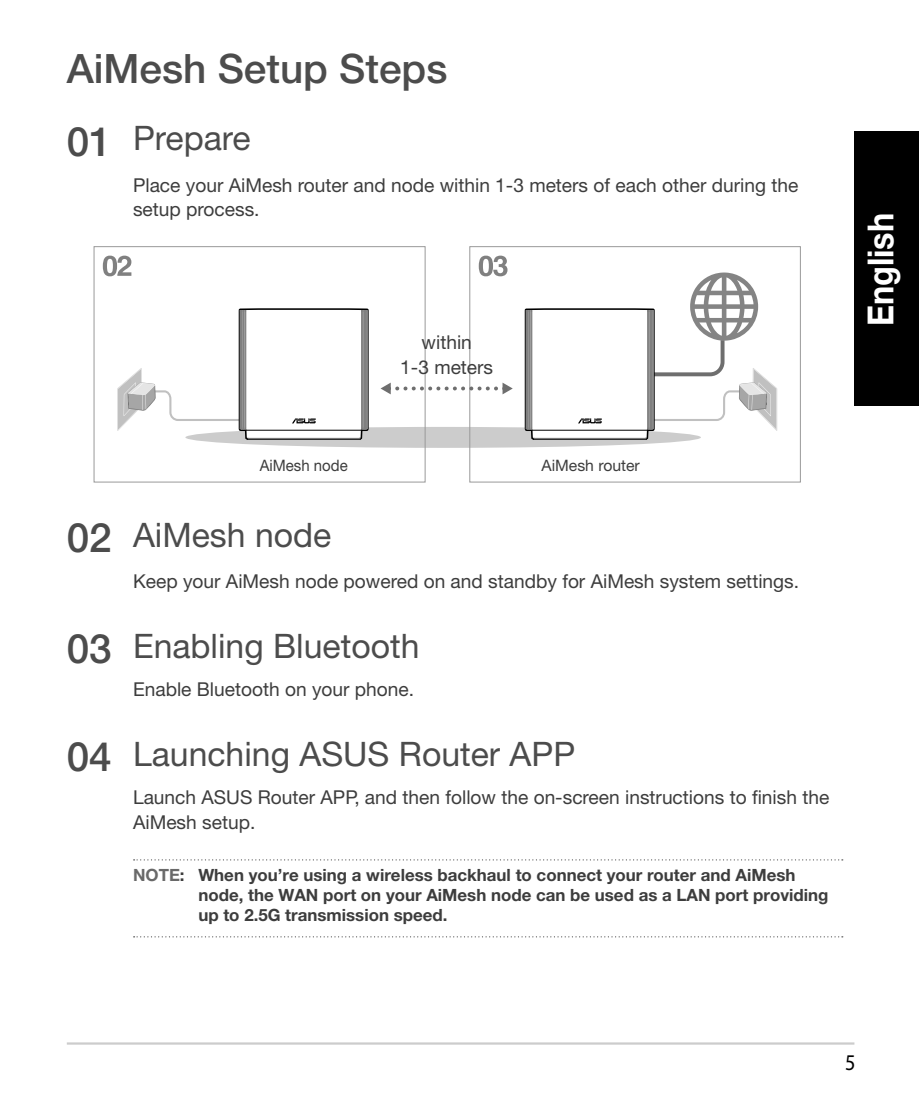
<style>
.page{position:relative;width:919px;height:1098px;background:#fff}
.page>*{position:absolute;margin:0;border:0;box-sizing:border-box;transform-origin:0 0}
.t1{font:500 40.5px "Helvetica Neue LT Pro";color:#4c4c4c}
.t2{font:700 36px "Helvetica Neue LT Pro";color:#fff;scale:.9 1}
.t3{font:33.75px "Helvetica Neue LT Pro";color:#4c4c4c}
.t4{font:22.5px "Myriad Pro";color:#000;scale:.9 1}
.t5{font:19.12px/24.8px "Helvetica Neue LT Pro";color:#3d3d3d}
.t6{font:700 16.88px/20.2px "Helvetica Neue LT Pro";color:#3d3d3d}
.t7{font:15.75px "Helvetica Neue LT Pro";color:#3d3d3d}
.t8{font:15.75px "Helvetica Neue LT Pro";color:#3d3d3d;scale:.95 1}
.s1{font-weight:500;font-size:40.5px}
.s2{color:#696969}
</style>
<div class="page">
<hr style="left:67px;top:1041px;width:787px;height:3px;background:#ccc">
<svg style="left:103px;top:255px;width:28px;height:21px"></svg>
<svg style="left:478px;top:255px;width:29px;height:21px"></svg>
<div style="left:185px;top:427px;width:515px;height:20px;background:#ccc;border-radius:50%"></div>
<div style="left:469px;top:246px;width:331px;height:236px;border:1px solid #999"></div>
<div style="left:94px;top:246px;width:331px;height:236px;border:1px solid #999"></div>
<svg style="left:380px;top:382px;width:11px;height:12px"></svg>
<svg style="left:397px;top:382px;width:115px;height:12px"></svg>
<svg style="left:117px;top:308px;width:252px;height:175px"></svg>
<hr style="left:245px;top:429px;width:117px;height:1px;background:#000">
<hr style="left:247px;top:438px;width:113px;height:1px;background:#808080">
<svg style="left:524px;top:272px;width:253px;height:211px"></svg>
<hr style="left:531px;top:429px;width:117px;height:1px;background:#000">
<hr style="left:533px;top:438px;width:113px;height:1px;background:#808080">
<svg style="left:134px;top:859px;width:708px;height:1px"></svg>
<svg style="left:134px;top:936px;width:708px;height:1px"></svg>
<div style="left:854px;top:131px;width:64px;height:274px;background:#000"></div>
<p class="t1" style="left:67px;top:44px;width:382px">AiMesh Setup Steps</p>
<p class="t3" style="left:67px;top:117px;width:185px"><span class="s1">01</span> Prepare</p>
<p class="t5" style="left:133px;top:172px;width:666px">Place your AiMesh router and node within 1-3 meters of each other during the setup process.</p>
<p class="t5" style="left:400px;top:329px;width:94px;text-align:center">within<br>1-3 meters</p>
<p class="t8" style="left:260px;top:455px;width:94px">AiMesh node</p>
<p class="t7" style="left:541px;top:455px;width:100px">AiMesh router</p>
<p class="t3" style="left:67px;top:513px;width:266px"><span class="s1">02</span> AiMesh node</p>
<p class="t5" style="left:133px;top:568px;width:667px">Keep your AiMesh node powered on and standby for AiMesh system settings.</p>
<p class="t1" style="left:67px;top:624px;width:47px">03</p>
<p class="t1" style="left:67px;top:732px;width:47px">04</p>
<p class="t3" style="left:133px;top:624px;width:288px">Enabling Bluetooth</p>
<p class="t5" style="left:133px;top:676px;width:282px">Enable Bluetooth on your phone.</p>
<p class="t3" style="left:133px;top:732px;width:443px">Launching ASUS Router APP</p>
<p class="t5" style="left:133px;top:784px;width:697px">Launch ASUS Router APP, and then follow the on-screen instructions to finish the<br>AiMesh setup.</p>
<p class="t6" style="left:198px;top:863px;width:631px;text-indent:-65px"><span class="s2">NOTE</span>: When you’re using a wireless backhaul to connect your router and AiMesh node, the WAN port on your AiMesh node can be used as a LAN port providing up to 2.5G transmission speed.</p>
<p class="t2" style="left:858px;top:326px;width:127px;rotate:-90deg">English</p>
<p class="t4" style="left:845px;top:1047px;width:13px">5</p>
</div>
